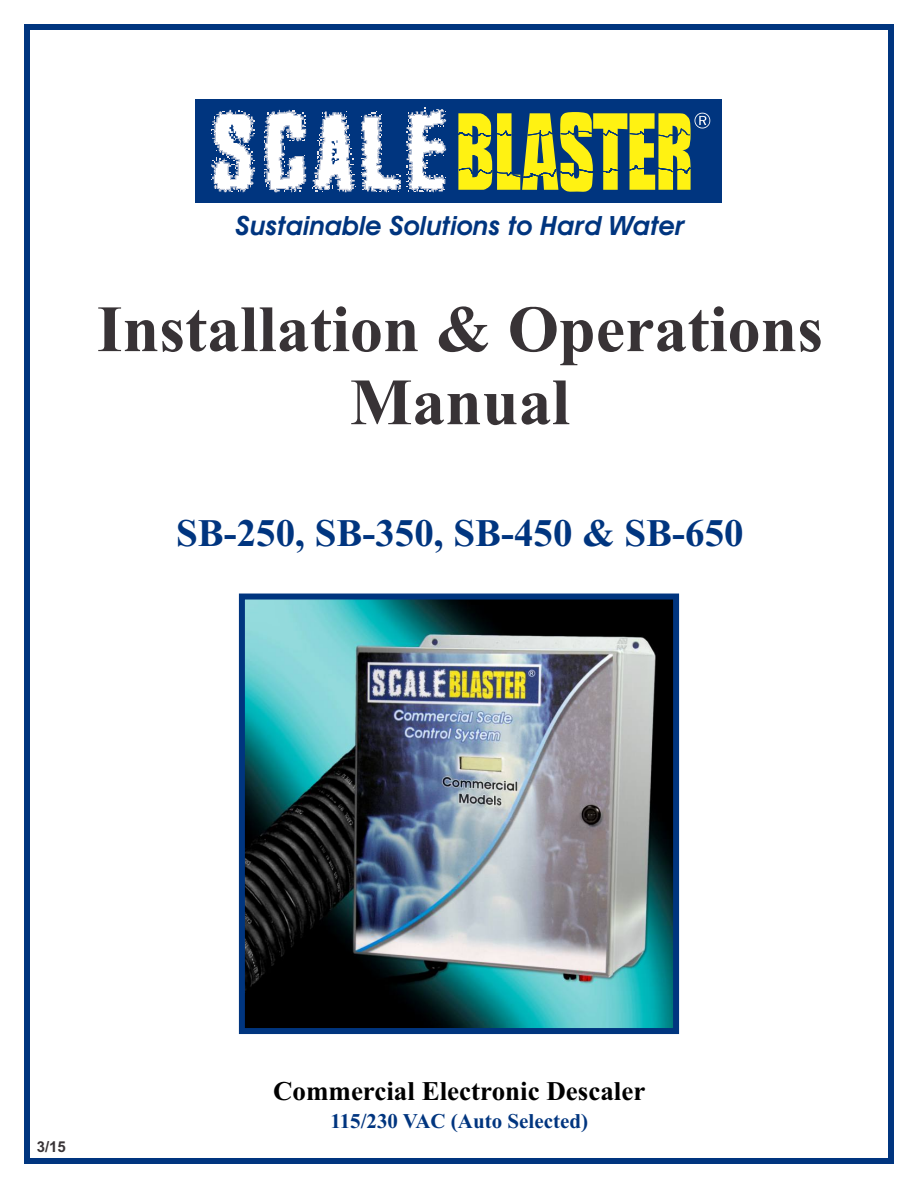
<style>
.page{position:relative;width:918px;height:1188px;background:#fff}
.page>*{position:absolute;margin:0;border:0;box-sizing:border-box;transform-origin:0 0}
.t1{font:700 66px/73.1px "Times New Roman";color:#383336;text-align:center}
.t2{font:700 39px "Times New Roman";color:#00357f}
.t3{font:700 27px "Times New Roman";color:#000}
.t4{font:italic 600 26.7px "Avant Garde IT Cby BT";color:#00357f}
.t5{font:700 21px "Times New Roman";color:#00357f}
.t6{font:700 15px "Arial";color:#383336}
</style>
<div class="page">
<div style="left:24px;top:24px;width:870px;height:1140px;border:6px solid #00357f"></div>
<div style="left:196px;top:100px;width:526px;height:103px;background:#00357f"></div>
<svg style="left:211px;top:110px;width:44px;height:82px"></svg>
<svg style="left:264px;top:110px;width:42px;height:82px"></svg>
<svg style="left:312px;top:112px;width:89px;height:80px"></svg>
<svg style="left:407px;top:107px;width:39px;height:85px"></svg>
<svg style="left:458px;top:112px;width:252px;height:80px"></svg>
<img style="left:246px;top:601px;width:426px;height:426px">
<div style="left:239px;top:594px;width:440px;height:440px;border:6px solid #00357f"></div>
<p class="t4" style="left:236px;top:214px;width:451px">Sustainable Solutions to Hard Water</p>
<h1 class="t1" style="left:97px;top:299px;width:728px">Installation &amp; Operations<br>Manual</h1>
<h2 class="t2" style="left:176px;top:520px;width:569px">SB-250, SB-350, SB-450 &amp; SB-650</h2>
<p class="t6" style="left:37px;top:1141px;width:31px">3/15</p>
<p class="t3" style="left:273px;top:1081px;width:374px">Commercial Electronic Descaler</p>
<p class="t5" style="left:330px;top:1114px;width:259px">115/230 VAC (Auto Selected)</p>
</div>
